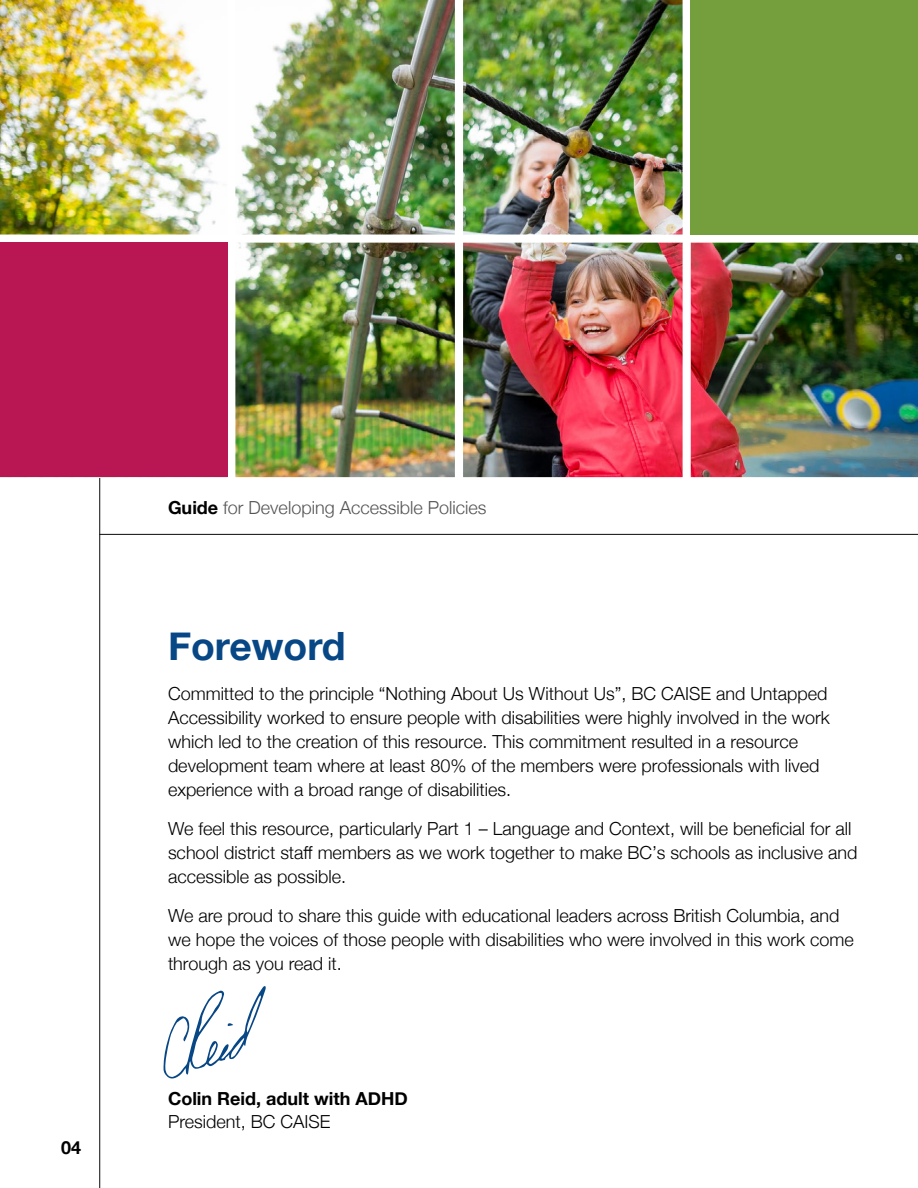
<style>
.page{position:relative;width:918px;height:1188px;background:#fff}
.page>*{position:absolute;margin:0;border:0;box-sizing:border-box;transform-origin:0 0}
.t1{font:700 39px "Helvetica Neue";color:#084785}
.t2{font:300 18px/24px "Helvetica Neue";color:#000}
.t3{font:300 18px "Helvetica Neue";color:#545454}
.t4{font:700 18px "Helvetica Neue";color:#000}
.s1{font-weight:700;color:#000}
</style>
<div class="page">
<hr style="left:99px;top:0;width:1px;height:1188px;background:#0a0a0a">
<img style="left:0;top:0;width:918px;height:477px">
<div style="left:0;top:243px;width:227px;height:234px;background:#b81754"></div>
<div style="left:691px;top:0;width:227px;height:234px;background:#759e3d"></div>
<svg style="left:163px;top:986px;width:103px;height:93px"></svg>
<hr style="left:99px;top:534px;width:819px;height:1px;background:#0a0a0a">
<p class="t4" style="left:61px;top:1134px;width:22px">04</p>
<p class="t3" style="left:168px;top:494px;width:320px"><span class="s1">Guide</span> for Developing Accessible Policies</p>
<h2 class="t1" style="left:168px;top:616px;width:179px">Foreword</h2>
<p class="t2" style="left:168px;top:680px;width:663px">Committed to the principle “Nothing About Us Without Us”, BC CAISE and Untapped Accessibility worked to ensure people with disabilities were highly involved in the work which led to the creation of this resource. This commitment resulted in a resource development team where at least 80% of the members were professionals with lived experience with a broad range of disabilities.</p>
<p class="t2" style="left:168px;top:815px;width:691px">We feel this resource, particularly Part 1 – Language and Context, will be beneficial for all school district staff members as we work together to make BC’s schools as inclusive and accessible as possible.</p>
<p class="t2" style="left:168px;top:902px;width:687px">We are proud to share this guide with educational leaders across British Columbia, and we hope the voices of those people with disabilities who were involved in this work come through as you read it.</p>
<p class="t4" style="left:168px;top:1084px;width:241px">Colin Reid, adult with ADHD</p>
<p class="t2" style="left:168px;top:1109px;width:164px">President, BC CAISE</p>
</div>
